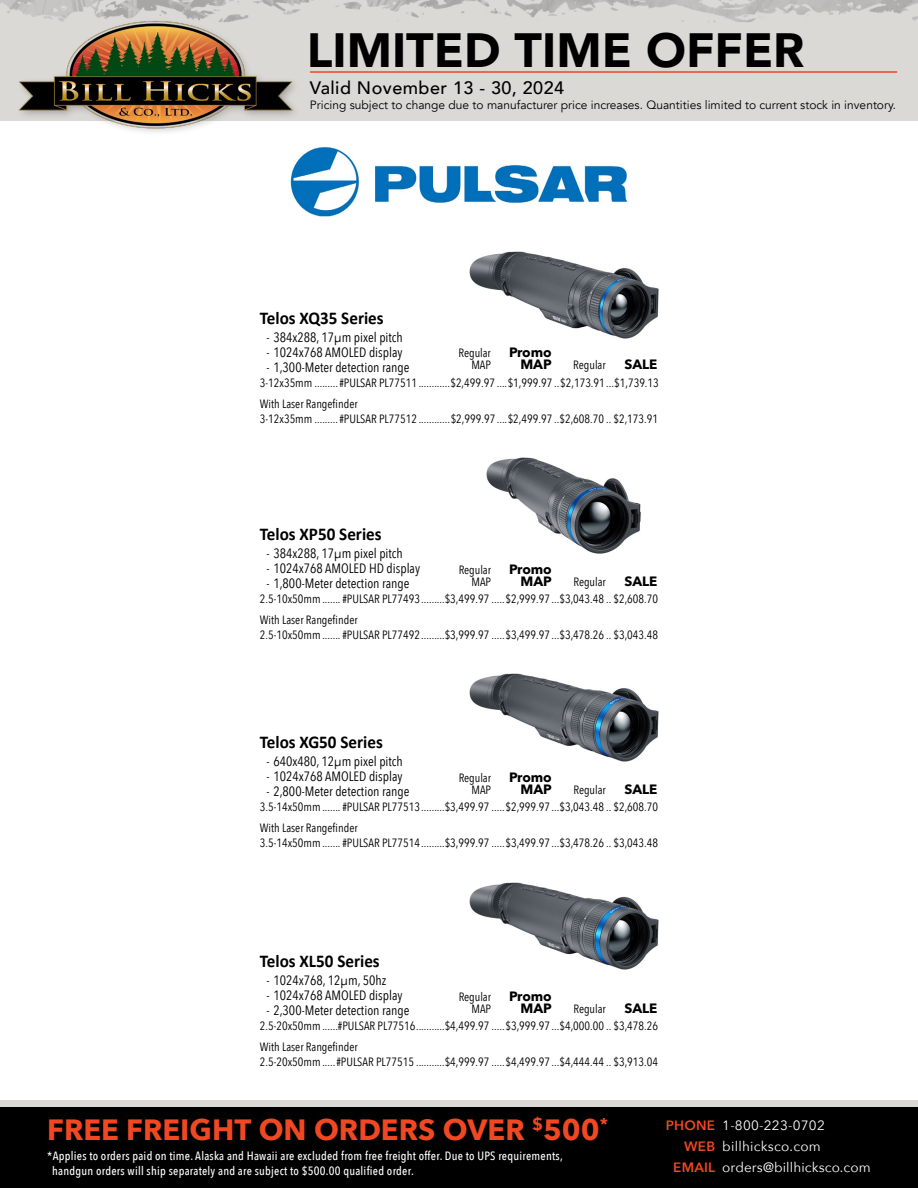
<style>
.page{position:relative;width:918px;height:1188px;background:#fff}
.page>*{position:absolute;margin:0;border:0;box-sizing:border-box;transform-origin:0 0}
.t1{font:900 48px "Avenir";color:#000}
.t2{font:700 29.25px "Avenir Next";color:#ef4823}
.Product_Title{font:700 18px "Calibri";color:#000;scale:.95 1}
.t3{font:500 18px "Avenir";letter-spacing:.025em;color:#000}
.Product_Features_-_Next{font:13.5px "Avenir Next Condensed";color:#000}
.Product_Features_-_First{font:13.5px "Avenir Next Condensed";color:#000}
.t4{font:13.5px "Avenir Next";letter-spacing:.015em;color:#fff}
.Regular_SALE{font:700 13.5px "Avenir Next";letter-spacing:-.005em;color:#000}
.Product_Description_-_Leupold__4Col{font:12px "Avenir Next Condensed";color:#000}
.t5{font:500 12px/15px "Avenir Next Condensed";letter-spacing:.02em;color:#fff}
.t6{font:12px "Avenir";color:#000}
.Product_Description_-_First__Sale{font:12px "Avenir Next Condensed";color:#000}
.Regular_SALE-2{font:12px "Avenir Next Condensed";letter-spacing:-.005em;color:#000}
.s1{font-weight:600;color:#ef4823}
</style>
<div class="page">
<div style="left:0;top:0;width:918px;height:122px;background:#dbd9d6"></div>
<img style="left:0;top:0;width:918px;height:22px">
<div style="left:15px;top:16px;width:286px;height:122px;background:#000;opacity:.25"></div>
<img style="left:19px;top:20px;width:273px;height:108px">
<hr style="left:310px;top:71px;width:587px;height:2px;background:#ef4823">
<div style="left:0;top:1107px;width:918px;height:81px;background:#000"></div>
<div style="left:0;top:1100px;width:918px;height:7px;background:#dbd9d6"></div>
<img style="left:290px;top:147px;width:338px;height:69px">
<img style="left:469px;top:252px;width:189px;height:87px">
<img style="left:486px;top:458px;width:155px;height:95px">
<img style="left:469px;top:674px;width:189px;height:87px">
<img style="left:469px;top:882px;width:189px;height:88px">
<h1 class="t1" style="left:307px;top:9px;width:499px">LIMITED TIME OFFER</h1>
<h3 class="t3" style="left:310px;top:72px;width:256px">Valid November 13 - 30, 2024</h3>
<p class="t6" style="left:310px;top:98px;width:588px">Pricing subject to change due to manufacturer price increases. Quantities limited to current stock in inventory.</p>
<p class="Product_Title" style="left:260px;top:305px;width:132px">Telos XQ35 Series</p>
<p class="Product_Features_-_First" style="left:267px;top:325px;width:138px">- 384x288, 17µm pixel pitch</p>
<p class="Product_Features_-_Next" style="left:267px;top:340px;width:138px">- 1024x768 AMOLED display</p>
<p class="Product_Features_-_Next" style="left:267px;top:355px;width:144px">- 1,300-Meter detection range</p>
<p class="Product_Description_-_Leupold__4Col" style="left:260px;top:372px;width:401px">3-12x35mm .........#PULSAR PL77511 ............$2,499.97 ....$1,999.97 ..$2,173.91...$1,739.13</p>
<p class="Product_Description_-_First__Sale" style="left:260px;top:393px;width:99px">With Laser Rangefinder</p>
<p class="Product_Description_-_Leupold__4Col" style="left:260px;top:408px;width:400px">3-12x35mm .........#PULSAR PL77512 ............$2,999.97 ....$2,499.97 ..$2,608.70 .. $2,173.91</p>
<p class="Regular_SALE-2" style="left:459px;top:343px;width:34px">Regular</p>
<p class="Regular_SALE" style="left:509px;top:341px;width:44px">Promo</p>
<p class="Regular_SALE-2" style="left:471px;top:355px;width:21px">MAP</p>
<p class="Regular_SALE" style="left:520px;top:353px;width:33px">MAP</p>
<p class="Regular_SALE-2" style="left:573px;top:355px;width:34px">Regular</p>
<p class="Regular_SALE" style="left:624px;top:353px;width:34px">SALE</p>
<p class="Product_Title" style="left:260px;top:521px;width:130px">Telos XP50 Series</p>
<p class="Product_Features_-_First" style="left:267px;top:541px;width:138px">- 384x288, 17µm pixel pitch</p>
<p class="Product_Features_-_Next" style="left:267px;top:556px;width:155px">- 1024x768 AMOLED HD display</p>
<p class="Product_Features_-_Next" style="left:267px;top:571px;width:144px">- 1,800-Meter detection range</p>
<p class="Product_Description_-_Leupold__4Col" style="left:260px;top:588px;width:400px">2.5-10x50mm.......#PULSAR PL77493.........$3,499.97 .....$2,999.97...$3,043.48 .. $2,608.70</p>
<p class="Product_Description_-_First__Sale" style="left:260px;top:609px;width:99px">With Laser Rangefinder</p>
<p class="Product_Description_-_Leupold__4Col" style="left:260px;top:624px;width:400px">2.5-10x50mm.......#PULSAR PL77492.........$3,999.97 .....$3,499.97...$3,478.26 .. $3,043.48</p>
<p class="Regular_SALE-2" style="left:459px;top:560px;width:34px">Regular</p>
<p class="Regular_SALE" style="left:509px;top:558px;width:44px">Promo</p>
<p class="Regular_SALE-2" style="left:472px;top:572px;width:21px">MAP</p>
<p class="Regular_SALE" style="left:521px;top:570px;width:33px">MAP</p>
<p class="Regular_SALE-2" style="left:573px;top:572px;width:34px">Regular</p>
<p class="Regular_SALE" style="left:625px;top:570px;width:34px">SALE</p>
<p class="Product_Title" style="left:260px;top:729px;width:131px">Telos XG50 Series</p>
<p class="Product_Features_-_First" style="left:267px;top:750px;width:138px">- 640x480, 12µm pixel pitch</p>
<p class="Product_Features_-_Next" style="left:267px;top:765px;width:138px">- 1024x768 AMOLED display</p>
<p class="Product_Features_-_Next" style="left:267px;top:780px;width:144px">- 2,800-Meter detection range</p>
<p class="Product_Description_-_Leupold__4Col" style="left:260px;top:797px;width:400px">3.5-14x50mm.......#PULSAR PL77513.........$3,499.97 .....$2,999.97...$3,043.48 .. $2,608.70</p>
<p class="Product_Description_-_First__Sale" style="left:260px;top:818px;width:99px">With Laser Rangefinder</p>
<p class="Product_Description_-_Leupold__4Col" style="left:260px;top:833px;width:400px">3.5-14x50mm.......#PULSAR PL77514.........$3,999.97 .....$3,499.97...$3,478.26 .. $3,043.48</p>
<p class="Regular_SALE-2" style="left:459px;top:768px;width:34px">Regular</p>
<p class="Regular_SALE" style="left:509px;top:766px;width:44px">Promo</p>
<p class="Regular_SALE-2" style="left:472px;top:780px;width:21px">MAP</p>
<p class="Regular_SALE" style="left:521px;top:778px;width:33px">MAP</p>
<p class="Regular_SALE-2" style="left:573px;top:780px;width:34px">Regular</p>
<p class="Regular_SALE" style="left:625px;top:778px;width:34px">SALE</p>
<p class="Product_Title" style="left:260px;top:948px;width:128px">Telos XL50 Series</p>
<p class="Product_Features_-_First" style="left:267px;top:969px;width:121px">- 1024x768, 12µm, 50hz</p>
<p class="Product_Features_-_Next" style="left:267px;top:984px;width:138px">- 1024x768 AMOLED display</p>
<p class="Product_Features_-_Next" style="left:267px;top:999px;width:144px">- 2,300-Meter detection range</p>
<p class="Product_Description_-_Leupold__4Col" style="left:260px;top:1016px;width:400px">2.5-20x50mm......#PULSAR PL77516...........$4,499.97 .....$3,999.97...$4,000.00 .. $3,478.26</p>
<p class="Product_Description_-_First__Sale" style="left:260px;top:1037px;width:99px">With Laser Rangefinder</p>
<p class="Product_Description_-_Leupold__4Col" style="left:260px;top:1052px;width:400px">2.5-20x50mm.....#PULSAR PL77515 ...........$4,999.97 .....$4,499.97...$4,444.44 .. $3,913.04</p>
<p class="Regular_SALE-2" style="left:459px;top:986px;width:34px">Regular</p>
<p class="Regular_SALE" style="left:509px;top:984px;width:44px">Promo</p>
<p class="Regular_SALE-2" style="left:472px;top:998px;width:21px">MAP</p>
<p class="Regular_SALE" style="left:521px;top:996px;width:33px">MAP</p>
<p class="Regular_SALE-2" style="left:573px;top:998px;width:34px">Regular</p>
<p class="Regular_SALE" style="left:625px;top:996px;width:34px">SALE</p>
<h2 class="t2" style="left:47px;top:1105px;width:562px">FREE FREIGHT ON ORDERS OVER <sup>$</sup>500<sup>*</sup></h2>
<p class="t5" style="left:52px;top:1148px;width:512px;text-indent:-5px">*Applies to orders paid on time. Alaska and Hawaii are excluded from free freight offer. Due to UPS requirements, handgun orders will ship separately and are subject to $500.00 qualified order.</p>
<p class="t4" style="left:666px;top:1114px;width:161px"><span class="s1">PHONE</span> 1-800-223-0702</p>
<p class="t4" style="left:684px;top:1135px;width:138px"><span class="s1">WEB</span> billhicksco.com</p>
<p class="t4" style="left:673px;top:1156px;width:199px"><span class="s1">EMAIL</span> orders@billhicksco.com</p>
</div>
